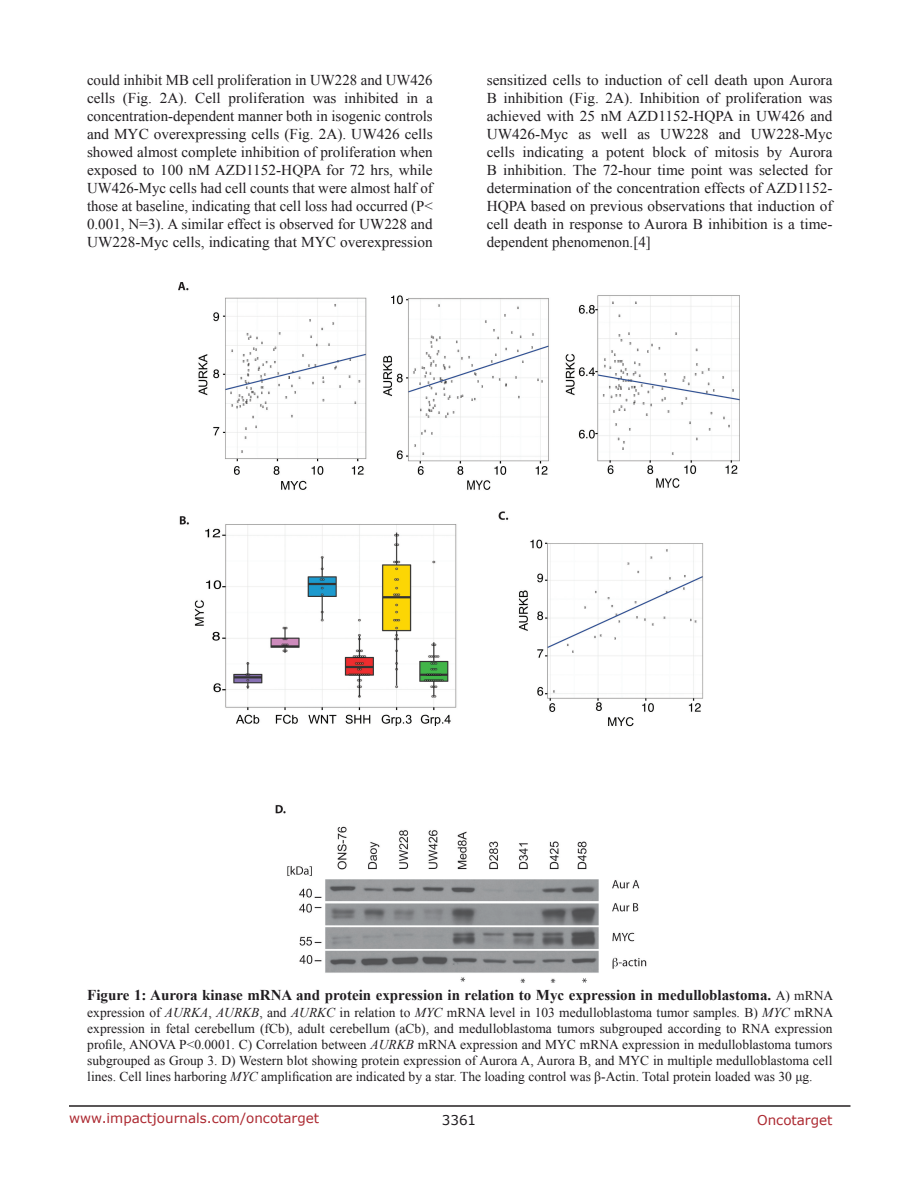
<style>
.page{position:relative;width:918px;height:1188px;background:#fff}
.page>*{position:absolute;margin:0;border:0;box-sizing:border-box;transform-origin:0 0}
.t1{font:15px/18px "Times New Roman";color:#201d20;text-align:justify}
.t2{font:700 15px "Times New Roman";color:#201d20}
.t3{font:13.5px/16.2px "Times New Roman";color:#201d20;text-align:justify}
.t4{font:13.5px "Verdana";color:#ac2830}
.t5{font:13.5px "Verdana";color:#201d20}
.s1{font-weight:400;font-size:13.5px}
.s2{font-style:italic}
</style>
<div class="page">
<hr style="left:69px;top:1105px;width:781px;height:2px;background:#231f20">
<img style="left:178px;top:283px;width:562px;height:700px">
<p class="t1" style="left:87px;top:71px;width:347px">could inhibit MB cell proliferation in UW228 and UW426 cells (Fig. 2A). Cell proliferation was inhibited in a concentration-dependent manner both in isogenic controls and MYC overexpressing cells (Fig. 2A). UW426 cells showed almost complete inhibition of proliferation when exposed to 100 nM AZD1152-HQPA for 72 hrs, while UW426-Myc cells had cell counts that were almost half of those at baseline, indicating that cell loss had occurred (P&lt; 0.001, N=3). A similar effect is observed for UW228 and UW228-Myc cells, indicating that MYC overexpression</p>
<p class="t1" style="left:487px;top:71px;width:347px">sensitized cells to induction of cell death upon Aurora B inhibition (Fig. 2A). Inhibition of proliferation was achieved with 25 nM AZD1152-HQPA in UW426 and UW426-Myc as well as UW228 and UW228-Myc cells indicating a potent block of mitosis by Aurora B inhibition. The 72-hour time point was selected for determination of the concentration effects of AZD1152- HQPA based on previous observations that induction of cell death in response to Aurora B inhibition is a time&shy;dependent phenomenon.[4]</p>
<p class="t2" style="left:87px;top:985px;width:747px">Figure 1: Aurora kinase mRNA and protein expression in relation to Myc expression in medulloblastoma. <span class="s1">A) mRNA</span></p>
<p class="t3" style="left:87px;top:1004px;width:747px">expression of <span class="s2">AURKA</span>, <span class="s2">AURKB</span>, and <span class="s2">AURKC</span> in relation to <span class="s2">MYC</span> mRNA level in 103 medulloblastoma tumor samples. B) <span class="s2">MYC</span> mRNA expression in fetal cerebellum (fCb), adult cerebellum (aCb), and medulloblastoma tumors subgrouped according to RNA expression profile, ANOVA P&lt;0.0001. C) Correlation between <span class="s2">AURKB</span> mRNA expression and MYC mRNA expression in medulloblastoma tumors subgrouped as Group 3. D) Western blot showing protein expression of Aurora A, Aurora B, and MYC in multiple medulloblastoma cell lines. Cell lines harboring <span class="s2">MYC</span> amplification are indicated by a star. The loading control was β-Actin. Total protein loaded was 30 μg.</p>
<p class="t4" style="left:69px;top:1109px;width:252px">www.impactjournals.com/oncotarget</p>
<p class="t5" style="left:442px;top:1111px;width:36px">3361</p>
<p class="t4" style="left:757px;top:1111px;width:77px">Oncotarget</p>
</div>
